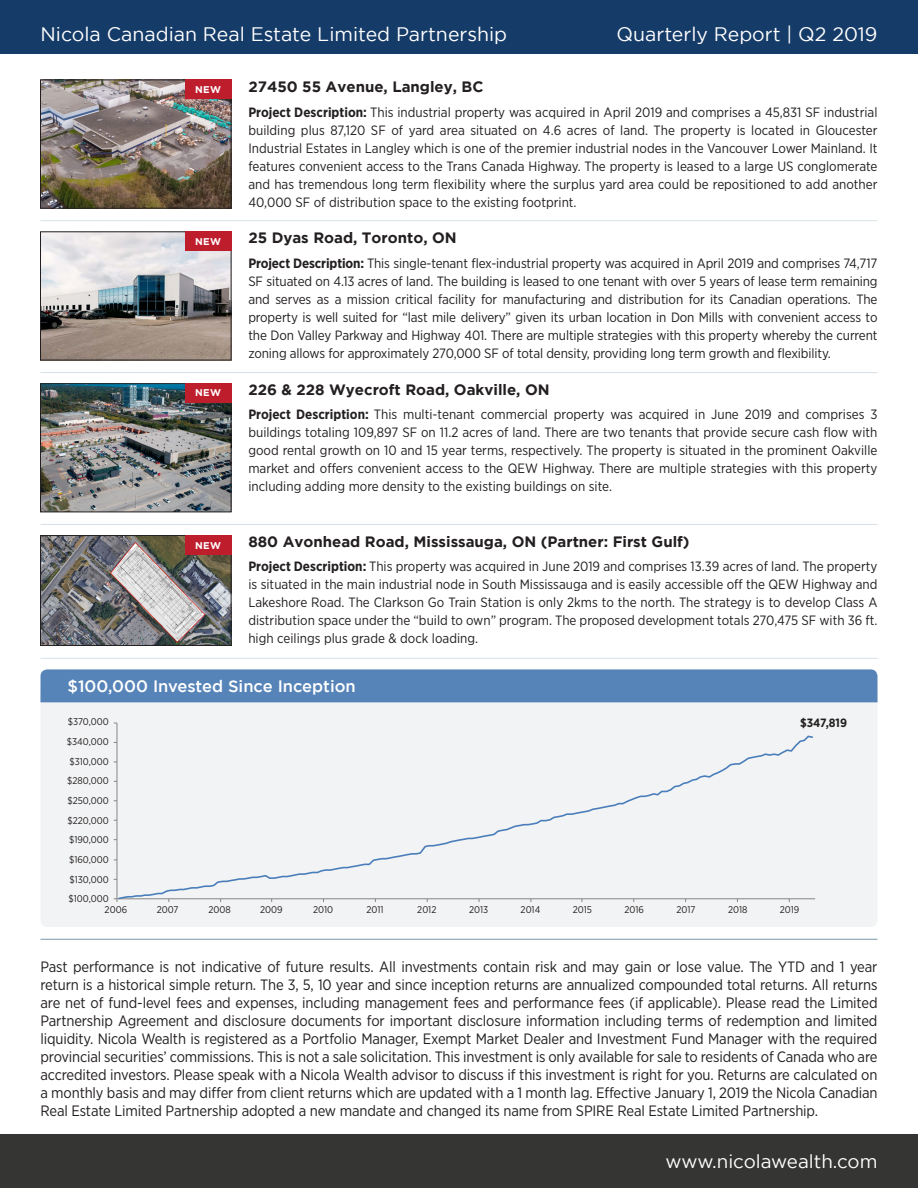
<style>
.page{position:relative;width:918px;height:1188px;background:#fff}
.page>*{position:absolute;margin:0;border:0;box-sizing:border-box;transform-origin:0 0}
.t1{font:19.5px "Gotham";color:#fff}
.t2{font:18.75px "Gotham";color:#fff}
.t3{font:500 16.5px "Gotham";color:#fff}
.t4{font:15px/18px "Gotham Narrow";letter-spacing:-.01em;color:#231f20;text-align:justify}
.t5{font:700 15px "Gotham";color:#231f20}
.t6{font:13.5px/18px "Gotham Narrow";color:#231f20;text-align:justify}
.t7{font:700 12px "Gotham Narrow";color:#231f20}
.t8{font:9.75px "Gotham Narrow";color:#231f20}
.t9{font:700 9.75px "Gotham";letter-spacing:.05em;color:#fff}
.t10{font:8.85px "Adobe Caslon Pro";letter-spacing:.045em;color:#000}
.s1{font-weight:700}
</style>
<div class="page">
<div style="left:0;top:0;width:918px;height:54px;background:#153b68"></div>
<div style="left:0;top:1134px;width:918px;height:54px;background:#353534"></div>
<hr style="left:40px;top:939px;width:838px;height:1px;background:#7c97ab">
<hr style="left:40px;top:220px;width:838px;height:1px;background:#7c97ab">
<hr style="left:40px;top:372px;width:838px;height:1px;background:#7c97ab">
<hr style="left:40px;top:524px;width:838px;height:1px;background:#7c97ab">
<hr style="left:40px;top:658px;width:838px;height:1px;background:#7c97ab">
<img style="left:42px;top:82px;width:187px;height:125px">
<div style="left:40px;top:80px;width:191px;height:129px;border:1px solid #231f20"></div>
<img style="left:42px;top:233px;width:187px;height:125px">
<div style="left:40px;top:231px;width:191px;height:129px;border:1px solid #231f20"></div>
<img style="left:42px;top:385px;width:187px;height:125px">
<div style="left:40px;top:383px;width:191px;height:129px;border:1px solid #231f20"></div>
<img style="left:42px;top:537px;width:187px;height:107px">
<div style="left:40px;top:535px;width:191px;height:111px;border:1px solid #231f20"></div>
<div style="left:40px;top:686px;width:838px;height:241px;background:#f2f3f4;border-radius:7px"></div>
<div style="left:40px;top:669px;width:838px;height:33px;background:#5784b8"></div>
<hr style="left:117px;top:723px;width:1px;height:176px;background:#868686">
<hr style="left:117px;top:898px;width:698px;height:1px;background:#868686">
<svg style="left:117px;top:735px;width:697px;height:164px"></svg>
<div style="left:185px;top:80px;width:46px;height:19px;background:#be1d2c"></div>
<div style="left:185px;top:231px;width:46px;height:20px;background:#be1d2c"></div>
<div style="left:185px;top:383px;width:46px;height:19px;background:#be1d2c"></div>
<div style="left:185px;top:536px;width:46px;height:19px;background:#be1d2c"></div>
<p class="t1" style="left:40px;top:24px;width:468px">Nicola Canadian Real Estate Limited Partnership</p>
<p class="t1" style="left:617px;top:24px;width:262px">Quarterly Report | Q2 2019</p>
<p class="t5" style="left:248px;top:78px;width:237px">27450 55 Avenue, Langley, BC</p>
<p class="t6" style="left:248px;top:103px;width:631px"><span class="s1">Project Description:</span> This industrial property was acquired in April 2019 and comprises a 45,831 SF industrial building plus 87,120 SF of yard area situated on 4.6 acres of land. The property is located in Gloucester Industrial Estates in Langley which is one of the premier industrial nodes in the Vancouver Lower Mainland. It features convenient access to the Trans Canada Highway. The property is leased to a large US conglomerate and has tremendous long term flexibility where the surplus yard area could be repositioned to add another 40,000 SF of distribution space to the existing footprint.</p>
<p class="t5" style="left:248px;top:229px;width:210px">25 Dyas Road, Toronto, ON</p>
<p class="t6" style="left:248px;top:253px;width:631px"><span class="s1">Project Description:</span> This single-tenant flex-industrial property was acquired in April 2019 and comprises 74,717<br>SF situated on 4.13 acres of land. The building is leased to one tenant with over 5 years of lease term remaining and serves as a mission critical facility for manufacturing and distribution for its Canadian operations. The property is well suited for “last mile delivery” given its urban location in Don Mills with convenient access to the Don Valley Parkway and Highway 401. There are multiple strategies with this property whereby the current zoning allows for approximately 270,000 SF of total density, providing long term growth and flexibility.</p>
<p class="t5" style="left:248px;top:381px;width:303px">226 &amp; 228 Wyecroft Road, Oakville, ON</p>
<p class="t6" style="left:248px;top:405px;width:631px"><span class="s1">Project Description:</span> This multi-tenant commercial property was acquired in June 2019 and comprises 3 buildings totaling 109,897 SF on 11.2 acres of land. There are two tenants that provide secure cash flow with good rental growth on 10 and 15 year terms, respectively. The property is situated in the prominent Oakville market and offers convenient access to the QEW Highway. There are multiple strategies with this property including adding more density to the existing buildings on site.</p>
<p class="t9" style="left:195px;top:84px;width:28px">NEW</p>
<p class="t9" style="left:195px;top:235px;width:28px">NEW</p>
<p class="t9" style="left:195px;top:387px;width:28px">NEW</p>
<p class="t5" style="left:248px;top:533px;width:443px">880 Avonhead Road, Mississauga, ON (Partner: First Gulf)</p>
<p class="t6" style="left:248px;top:557px;width:631px"><span class="s1">Project Description:</span> This property was acquired in June 2019 and comprises 13.39 acres of land. The property is situated in the main industrial node in South Mississauga and is easily accessible off the QEW Highway and Lakeshore Road. The Clarkson Go Train Station is only 2kms to the north. The strategy is to develop Class A distribution space under the “build to own” program. The proposed development totals 270,475 SF with 36 ft. high ceilings plus grade &amp; dock loading.</p>
<p class="t3" style="left:68px;top:677px;width:290px">$100,000 Invested Since Inception</p>
<p class="t9" style="left:195px;top:540px;width:28px">NEW</p>
<p class="t10" style="left:73px;top:715px;width:35px">$370,000</p>
<p class="t8" style="left:68px;top:716px;width:42px">$370,000</p>
<p class="t8" style="left:67px;top:736px;width:43px">$340,000</p>
<p class="t10" style="left:73px;top:735px;width:35px">$340,000</p>
<p class="t7" style="left:800px;top:715px;width:49px">$347,819</p>
<p class="t10" style="left:73px;top:755px;width:35px">$310,000</p>
<p class="t8" style="left:69px;top:755px;width:41px">$310,000</p>
<p class="t8" style="left:67px;top:775px;width:43px">$280,000</p>
<p class="t8" style="left:67px;top:795px;width:43px">$250,000</p>
<p class="t8" style="left:67px;top:814px;width:43px">$220,000</p>
<p class="t8" style="left:69px;top:834px;width:41px">$190,000</p>
<p class="t8" style="left:69px;top:854px;width:41px">$160,000</p>
<p class="t8" style="left:69px;top:873px;width:41px">$130,000</p>
<p class="t8" style="left:69px;top:893px;width:42px">$100,000</p>
<p class="t8" style="left:105px;top:904px;width:24px">2006</p>
<p class="t8" style="left:157px;top:904px;width:23px">2007</p>
<p class="t8" style="left:208px;top:904px;width:24px">2008</p>
<p class="t8" style="left:260px;top:904px;width:24px">2009</p>
<p class="t8" style="left:313px;top:904px;width:22px">2010</p>
<p class="t8" style="left:366px;top:904px;width:19px">2011</p>
<p class="t8" style="left:417px;top:904px;width:21px">2012</p>
<p class="t8" style="left:469px;top:904px;width:21px">2013</p>
<p class="t8" style="left:521px;top:904px;width:21px">2014</p>
<p class="t8" style="left:573px;top:904px;width:21px">2015</p>
<p class="t8" style="left:624px;top:904px;width:21px">2016</p>
<p class="t8" style="left:676px;top:904px;width:21px">2017</p>
<p class="t8" style="left:728px;top:904px;width:21px">2018</p>
<p class="t8" style="left:780px;top:904px;width:21px">2019</p>
<p class="t10" style="left:73px;top:774px;width:35px">$280,000</p>
<p class="t10" style="left:73px;top:794px;width:35px">$250,000</p>
<p class="t10" style="left:73px;top:813px;width:35px">$220,000</p>
<p class="t10" style="left:73px;top:833px;width:35px">$190,000</p>
<p class="t10" style="left:73px;top:852px;width:35px">$160,000</p>
<p class="t10" style="left:73px;top:872px;width:35px">$130,000</p>
<p class="t10" style="left:73px;top:892px;width:35px">$100,000</p>
<p class="t10" style="left:110px;top:906px;width:20px">2006</p>
<p class="t10" style="left:162px;top:906px;width:20px">2007</p>
<p class="t10" style="left:214px;top:906px;width:20px">2008</p>
<p class="t10" style="left:265px;top:906px;width:20px">2009</p>
<p class="t10" style="left:317px;top:906px;width:20px">2010</p>
<p class="t10" style="left:369px;top:906px;width:20px">2011</p>
<p class="t10" style="left:420px;top:906px;width:20px">2012</p>
<p class="t10" style="left:472px;top:906px;width:20px">2013</p>
<p class="t10" style="left:524px;top:906px;width:20px">2014</p>
<p class="t10" style="left:575px;top:906px;width:20px">2015</p>
<p class="t10" style="left:627px;top:906px;width:20px">2016</p>
<p class="t10" style="left:679px;top:906px;width:20px">2017</p>
<p class="t10" style="left:732px;top:906px;width:19px">2018</p>
<p class="t10" style="left:782px;top:906px;width:20px">2019</p>
<p class="t4" style="left:40px;top:958px;width:839px">Past performance is not indicative of future results. All investments contain risk and may gain or lose value. The YTD and 1 year return is a historical simple return. The 3, 5, 10 year and since inception returns are annualized compounded total returns. All returns are net of fund-level fees and expenses, including management fees and performance fees (if applicable). Please read the Limited Partnership Agreement and disclosure documents for important disclosure information including terms of redemption and limited liquidity. Nicola Wealth is registered as a Portfolio Manager, Exempt Market Dealer and Investment Fund Manager with the required provincial securities’ commissions. This is not a sale solicitation. This investment is only available for sale to residents of Canada who are accredited investors. Please speak with a Nicola Wealth advisor to discuss if this investment is right for you. Returns are calculated on a monthly basis and may differ from client returns which are updated with a 1 month lag. Effective January 1, 2019 the Nicola Canadian Real Estate Limited Partnership adopted a new mandate and changed its name from SPIRE Real Estate Limited Partnership.</p>
<p class="t2" style="left:665px;top:1151px;width:214px">www.nicolawealth.com</p>
</div>
